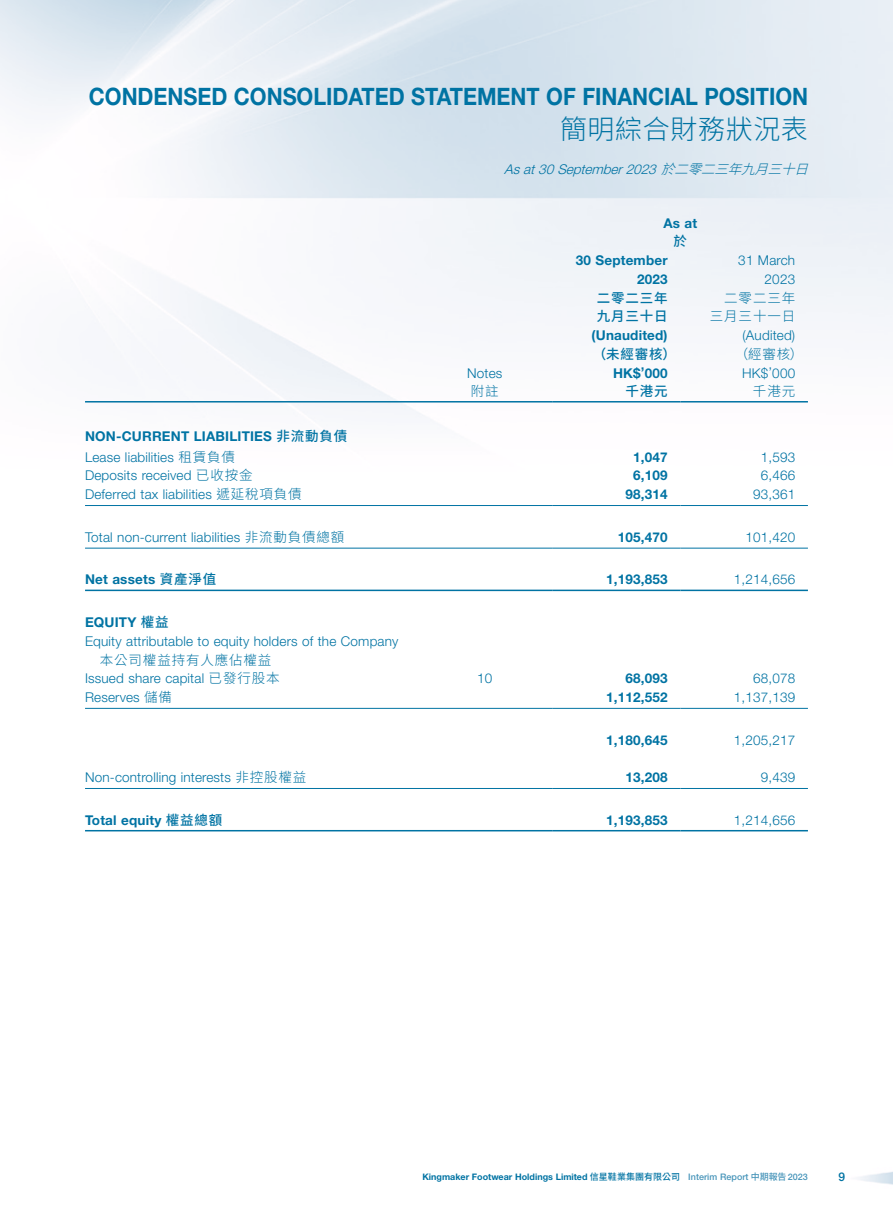
<style>
.page{position:relative;width:893px;height:1212px;background:#fff}
.page>*{position:absolute;margin:0;border:0;box-sizing:border-box;transform-origin:0 0}
.t1{font:300 27px "Source Han Sans TC";letter-spacing:.025em;color:#0073a3}
.t2{font:700 24px "Helvetica Neue LT Std";color:#0073a3;scale:.9 1}
.Body_Text{font:300 13.5px/18.8px "Helvetica Neue LT Std";letter-spacing:.015em;color:#0073a3}
.Body_Text-2{font:700 13.5px "Helvetica Neue LT Std";letter-spacing:.015em;color:#0073a3}
.t3{font:italic 300 13.5px "Helvetica Neue LT Std";color:#0073a3}
.Body_Text-3{font:300 13.5px "Source Han Sans TC";letter-spacing:.065em;color:#0073a3}
.Body_Text-4{font:500 13.5px "Source Han Sans TC";letter-spacing:.065em;color:#0073a3}
.t4{font:500 12px "Helvetica Neue LT Std";color:#0073a3}
.t5{font:700 9px "Helvetica Neue LT Std";color:#0073a3}
.s1{font-family:"Source Han Sans TC"}
.s2{font-family:"Source Han Sans TC";font-weight:500}
.s3{font-weight:500;color:#4694b9}
.s4{font-family:"Source Han Sans TC";font-weight:500;color:#4694b9}
</style>
<div class="page">
<hr style="left:85px;top:401px;width:370px;height:1px;background:#0073a3">
<hr style="left:455px;top:401px;width:98px;height:1px;background:#0073a3">
<hr style="left:553px;top:401px;width:127px;height:1px;background:#0073a3">
<hr style="left:680px;top:401px;width:128px;height:1px;background:#0073a3">
<hr style="left:85px;top:505px;width:370px;height:1px;background:#0073a3">
<hr style="left:455px;top:505px;width:98px;height:1px;background:#0073a3">
<hr style="left:553px;top:505px;width:127px;height:1px;background:#0073a3">
<hr style="left:680px;top:505px;width:128px;height:1px;background:#0073a3">
<hr style="left:85px;top:548px;width:370px;height:1px;background:#0073a3">
<hr style="left:455px;top:548px;width:98px;height:1px;background:#0073a3">
<hr style="left:553px;top:548px;width:127px;height:1px;background:#0073a3">
<hr style="left:680px;top:548px;width:128px;height:1px;background:#0073a3">
<hr style="left:85px;top:590px;width:370px;height:1px;background:#0073a3">
<hr style="left:455px;top:590px;width:98px;height:1px;background:#0073a3">
<hr style="left:553px;top:590px;width:127px;height:1px;background:#0073a3">
<hr style="left:680px;top:590px;width:128px;height:1px;background:#0073a3">
<hr style="left:85px;top:708px;width:370px;height:1px;background:#0073a3">
<hr style="left:455px;top:708px;width:98px;height:1px;background:#0073a3">
<hr style="left:553px;top:708px;width:127px;height:1px;background:#0073a3">
<hr style="left:680px;top:708px;width:128px;height:1px;background:#0073a3">
<hr style="left:85px;top:788px;width:370px;height:1px;background:#0073a3">
<hr style="left:455px;top:788px;width:98px;height:1px;background:#0073a3">
<hr style="left:553px;top:788px;width:127px;height:1px;background:#0073a3">
<hr style="left:680px;top:788px;width:128px;height:1px;background:#0073a3">
<hr style="left:85px;top:830px;width:370px;height:1px;background:#0073a3">
<hr style="left:455px;top:830px;width:98px;height:1px;background:#0073a3">
<hr style="left:553px;top:830px;width:127px;height:1px;background:#0073a3">
<hr style="left:680px;top:830px;width:128px;height:1px;background:#0073a3">
<h2 class="t2" style="left:89px;top:82px;width:801px">CONDENSED CONSOLIDATED STATEMENT OF FINANCIAL POSITION</h2>
<h1 class="t1" style="left:560px;top:114px;width:249px">簡明綜合財務狀況表</h1>
<p class="t3" style="left:504px;top:161px;width:316px">Asat30September2023 <span class="s1">於二零二三年九月三十日</span></p>
<p class="Body_Text-2" style="left:663px;top:214px;width:35px">As at</p>
<p class="Body_Text-4" style="left:674px;top:234px;width:15px">於</p>
<p class="Body_Text-2" style="left:576px;top:252px;width:93px">30 September</p>
<p class="Body_Text" style="left:738px;top:251px;width:58px">31 March</p>
<p class="Body_Text-2" style="left:637px;top:271px;width:32px">2023</p>
<p class="Body_Text" style="left:765px;top:269px;width:32px">2023</p>
<p class="Body_Text-4" style="left:597px;top:290px;width:72px">二零二三年</p>
<p class="Body_Text-4" style="left:597px;top:309px;width:72px">九月三十日</p>
<p class="Body_Text-3" style="left:724px;top:290px;width:72px">二零二三年</p>
<p class="Body_Text-3" style="left:710px;top:309px;width:87px">三月三十一日</p>
<p class="Body_Text-2" style="left:592px;top:327px;width:77px">(Unaudited)</p>
<p class="Body_Text" style="left:742px;top:326px;width:54px">(Audited)</p>
<p class="Body_Text-4" style="left:593px;top:346px;width:84px">（未經審核）</p>
<p class="Body_Text-3" style="left:735px;top:346px;width:70px">（經審核）</p>
<p class="Body_Text" style="left:467px;top:363px;width:37px">Notes</p>
<p class="Body_Text-2" style="left:613px;top:364px;width:56px">HK$’000</p>
<p class="Body_Text" style="left:742px;top:363px;width:55px">HK$’000</p>
<p class="Body_Text-3" style="left:471px;top:384px;width:29px">附註</p>
<p class="Body_Text-4" style="left:625px;top:384px;width:44px">千港元</p>
<p class="Body_Text-3" style="left:753px;top:384px;width:44px">千港元</p>
<p class="Body_Text-2" style="left:85px;top:427px;width:264px">NON-CURRENT LIABILITIES <span class="s2">非流動負債</span></p>
<p class="Body_Text" style="left:85px;top:447px;width:151px">Lease liabilities <span class="s1">租賃負債</span></p>
<p class="Body_Text-2" style="left:633px;top:448px;width:36px">1,047</p>
<p class="Body_Text" style="left:761px;top:447px;width:36px">1,593</p>
<p class="Body_Text" style="left:85px;top:466px;width:169px">Deposits received <span class="s1">已收按金</span></p>
<p class="Body_Text-2" style="left:633px;top:467px;width:36px">6,109</p>
<p class="Body_Text" style="left:761px;top:466px;width:36px">6,466</p>
<p class="Body_Text" style="left:85px;top:485px;width:218px">Deferred tax liabilities <span class="s1">遞延稅項負債</span></p>
<p class="Body_Text-2" style="left:625px;top:486px;width:44px">98,314</p>
<p class="Body_Text" style="left:753px;top:485px;width:44px">93,361</p>
<p class="Body_Text" style="left:85px;top:527px;width:261px">Total non-current liabilities <span class="s1">非流動負債總額</span></p>
<p class="Body_Text-2" style="left:618px;top:529px;width:51px">105,470</p>
<p class="Body_Text" style="left:745px;top:527px;width:51px">101,420</p>
<p class="Body_Text-2" style="left:85px;top:571px;width:133px">Net assets <span class="s2">資產淨值</span></p>
<p class="Body_Text-2" style="left:606px;top:571px;width:63px">1,193,853</p>
<p class="Body_Text" style="left:734px;top:570px;width:63px">1,214,656</p>
<p class="Body_Text-2" style="left:85px;top:614px;width:85px">EQUITY <span class="s2">權益</span></p>
<p class="Body_Text" style="left:100px;top:631px;width:300px;text-indent:-15px">Equity attributable to equity holders of the Company<span class="s1">本公司權益持有人應佔權益</span></p>
<p class="Body_Text" style="left:85px;top:669px;width:196px">Issued share capital <span class="s1">已發行股本</span></p>
<p class="Body_Text" style="left:477px;top:669px;width:17px">10</p>
<p class="Body_Text-2" style="left:625px;top:670px;width:44px">68,093</p>
<p class="Body_Text" style="left:753px;top:669px;width:44px">68,078</p>
<p class="Body_Text" style="left:85px;top:687px;width:89px">Reserves <span class="s1">儲備</span></p>
<p class="Body_Text-2" style="left:606px;top:689px;width:63px">1,112,552</p>
<p class="Body_Text" style="left:734px;top:687px;width:63px">1,137,139</p>
<p class="Body_Text-2" style="left:606px;top:731px;width:63px">1,180,645</p>
<p class="Body_Text" style="left:734px;top:730px;width:63px">1,205,217</p>
<p class="Body_Text" style="left:85px;top:768px;width:223px">Non-controlling interests <span class="s1">非控股權益</span></p>
<p class="Body_Text-2" style="left:625px;top:769px;width:44px">13,208</p>
<p class="Body_Text" style="left:761px;top:768px;width:36px">9,439</p>
<p class="Body_Text-2" style="left:85px;top:811px;width:139px">Total equity <span class="s2">權益總額</span></p>
<p class="Body_Text-2" style="left:606px;top:811px;width:63px">1,193,853</p>
<p class="Body_Text" style="left:734px;top:810px;width:63px">1,214,656</p>
<p class="t5" style="left:422px;top:1171px;width:387px">Kingmaker Footwear Holdings Limited <span class="s2">信星鞋業集團有限公司　</span><span class="s3">Interim Report</span> <span class="s4">中期報告</span><span class="s3">2023</span></p>
<p class="t4" style="left:839px;top:1169px;width:8px">9</p>
</div>
